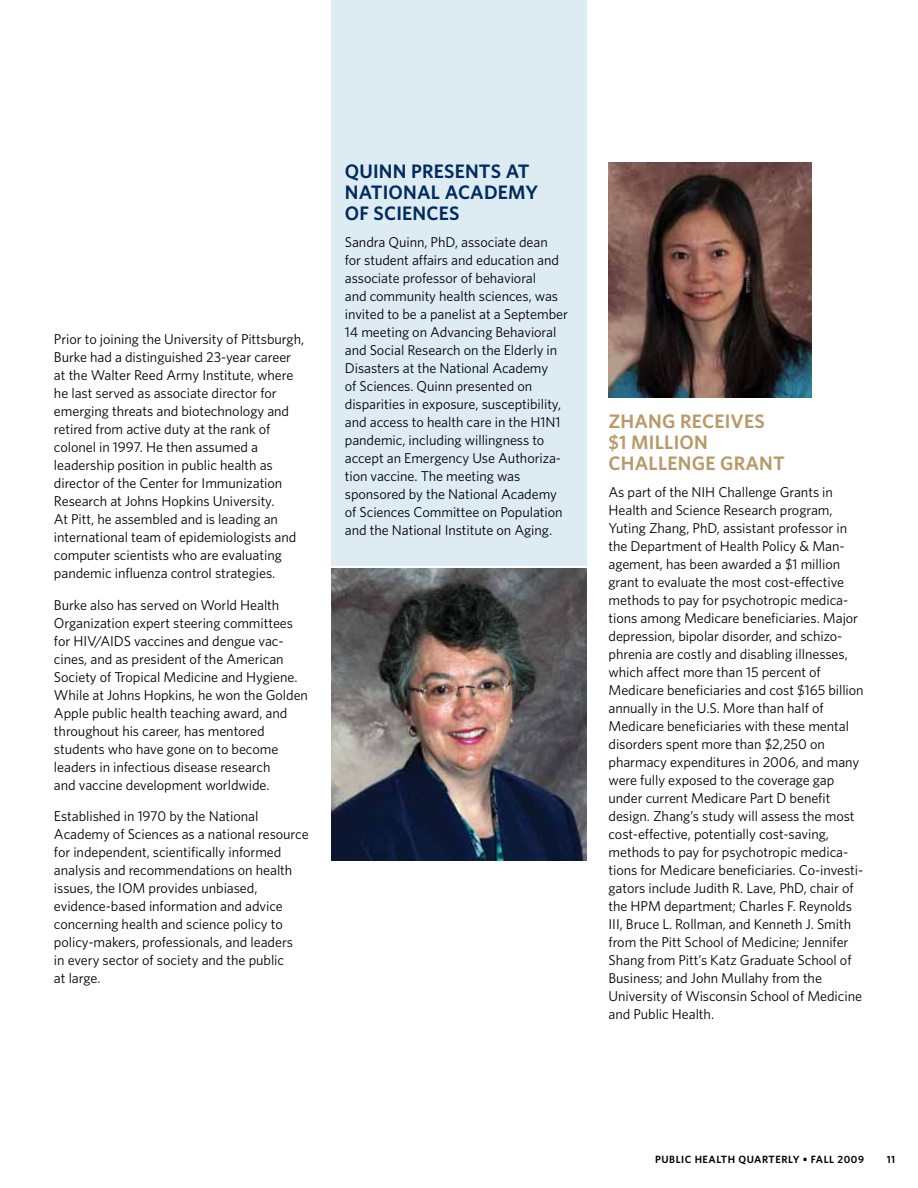
<style>
.page{position:relative;width:918px;height:1188px;background:#fff}
.page>*{position:absolute;margin:0;border:0;box-sizing:border-box;transform-origin:0 0}
.t1{font:600 19.5px/21px "Whitney";letter-spacing:.01em;color:#002b5c}
.t2{font:600 19.5px/21px "Whitney";letter-spacing:.01em;color:#b89968}
.t3{font:14.25px/18px "Whitney";letter-spacing:-.005em;color:#000}
.t4{font:600 10.5px "Whitney";letter-spacing:.05em;color:#000}
</style>
<div class="page">
<div style="left:331px;top:0;width:256px;height:566px;background:#ddebf2"></div>
<img style="left:331px;top:569px;width:255px;height:291px">
<img style="left:609px;top:162px;width:203px;height:236px">
<p class="t3" style="left:54px;top:330px;width:252px">Prior to joining the University of Pittsburgh, Burke had a distinguished 23-year career at the Walter Reed Army Institute, where he last served as associate director for emerging threats and biotechnology and retired from active duty at the rank of colonel in 1997. He then assumed a leadership position in public health as director of the Center for Immunization Research at Johns Hopkins University.<br>At Pitt, he assembled and is leading an international team of epidemiologists and computer scientists who are evaluating pandemic influenza control strategies.</p>
<p class="t3" style="left:54px;top:596px;width:256px">Burke also has served on World Health Organization expert steering committees for HIV/AIDS vaccines and dengue vac&shy;cines, and as president of the American Society of Tropical Medicine and Hygiene.<br>While at Johns Hopkins, he won the Golden Apple public health teaching award, and throughout his career, has mentored students who have gone on to become leaders in infectious disease research<br>and vaccine development worldwide.</p>
<p class="t3" style="left:54px;top:807px;width:256px">Established in 1970 by the National Academy of Sciences as a national resource for independent, scientifically informed analysis and recommendations on health issues, the IOM provides unbiased, evidence-based information and advice concerning health and science policy to policy-makers, professionals, and leaders<br>in every sector of society and the public<br>at large.</p>
<h1 class="t1" style="left:345px;top:160px;width:186px">QUINN PRESENTS AT<br>NATIONAL</h1>
<h1 class="t1" style="left:445px;top:181px;width:27px">ACAD</h1>
<h1 class="t1" style="left:498px;top:181px;width:42px">EMY</h1>
<h1 class="t1" style="left:345px;top:202px;width:115px">OF SCIENCES</h1>
<p class="t3" style="left:345px;top:232px;width:225px">Sandra Quinn, PhD, associate dean<br>for student affairs and education and associate professor of behavioral<br>and community health sciences, was invited to be a panelist at a September 14 meeting on Advancing Behavioral and Social Research on the Elderly in Disasters at the National Academy<br>of Sciences. Quinn presented on disparities in exposure, susceptibility, and access to health care in the H1N1 pandemic, including willingness to accept an Emergency Use Authoriza&shy;tion vaccine. The meeting was sponsored by the National Academy of Sciences Committee on Population and the National Institute on Aging.</p>
<h1 class="t2" style="left:609px;top:410px;width:15px">ZHANG</h1>
<h1 class="t2" style="left:609px;top:410px;width:156px;text-indent:72px">RECEIVES $1 MILLION<br>CHALL</h1>
<h1 class="t2" style="left:668px;top:452px;width:119px">ENGE GRANT</h1>
<p class="t3" style="left:609px;top:483px;width:257px">As part of the NIH Challenge Grants in Health and Science Research program, Yuting Zhang, PhD, assistant professor in the Department of Health Policy &amp; Man&shy;agement, has been awarded a $1 million grant to evaluate the most cost-effective methods to pay for psychotropic medica&shy;tions among Medicare beneficiaries. Major depression, bipolar disorder, and schizo&shy;phrenia are costly and disabling illnesses, which affect more than 15 percent of Medicare beneficiaries and cost $165 billion annually in the U.S. More than half of Medicare beneficiaries with these mental disorders spent more than $2,250 on pharmacy expenditures in 2006, and many were fully exposed to the coverage gap under current Medicare Part D benefit design. Zhang’s study will assess the most cost-effective, potentially cost-saving, methods to pay for psychotropic medica&shy;tions for Medicare beneficiaries. Co-investi&shy;gators include Judith R. Lave, PhD, chair of the HPM department; Charles F. Reynolds III, Bruce L. Rollman, and Kenneth J. Smith from the Pitt School of Medicine; Jennifer Shang from Pitt’s Katz Graduate School of Business; and John Mullahy from the University of Wisconsin School of Medicine and Public Health.</p>
<p class="t4" style="left:655px;top:1153px;width:168px">PUBLIC H EALTH QUARTERLY • FALL</p>
<p class="t4" style="left:838px;top:1153px;width:28px">2009</p>
<p class="t4" style="left:887px;top:1153px;width:10px">11</p>
</div>
